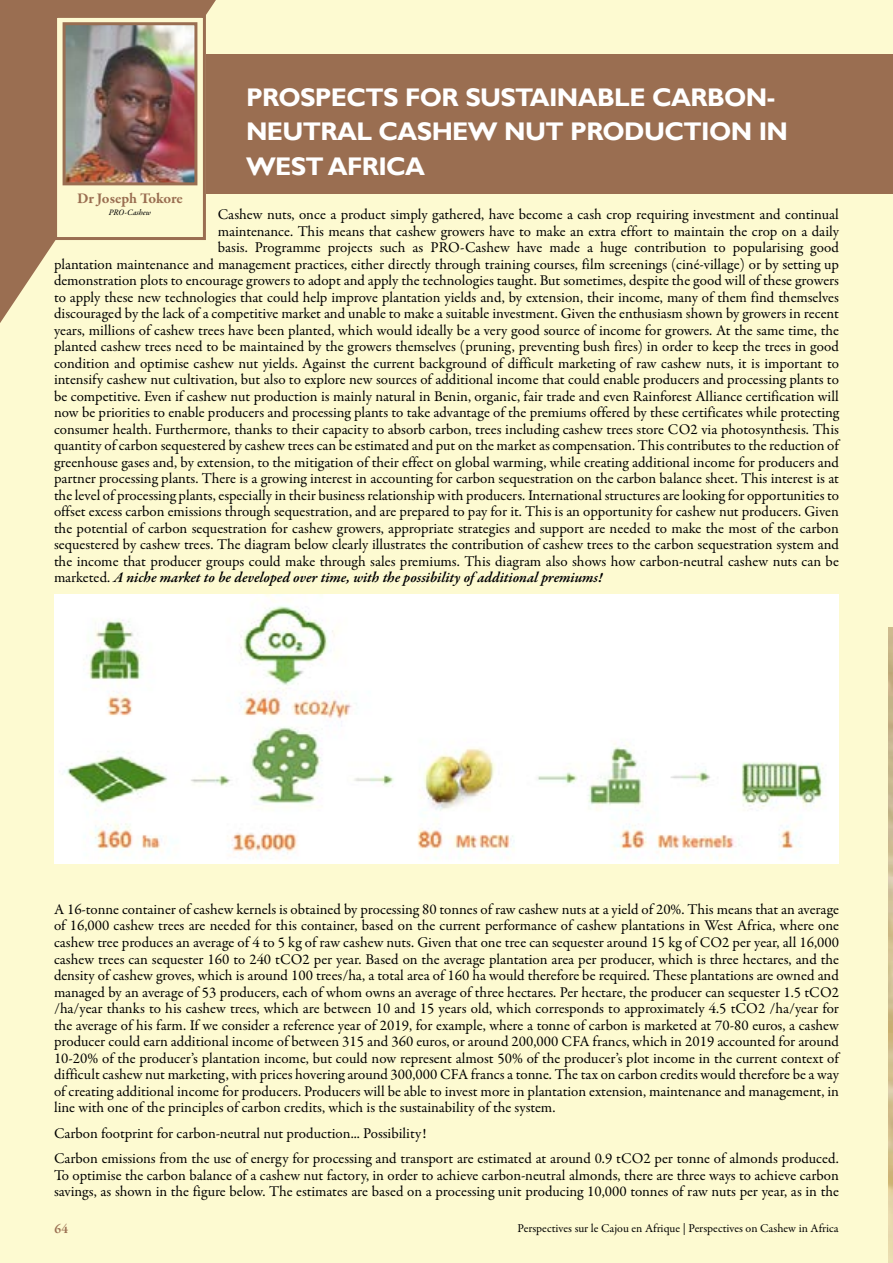
<style>
.page{position:relative;width:893px;height:1263px;background:#fdfad1}
.page>*{position:absolute;margin:0;border:0;box-sizing:border-box;transform-origin:0 0}
.t1{font:700 25.5px/34.5px "Gill Sans";letter-spacing:-.025em;color:#fff}
.t2{font:15px/16.5px "Garamond Premr Pro";letter-spacing:-.005em;color:#000}
.t3{font:italic 600 15px "Garamond Premr Pro";letter-spacing:-.005em;color:#000}
.t4{font:700 15px "Garamond Premr Pro";color:#9a6e51}
.t5{font:600 13.5px "Garamond Premr Pro";color:#9a6e51}
.t6{font:12px "Garamond Premr Pro";color:#000}
.t7{font:8.4px "Garamond Premr Pro Med It";letter-spacing:-.01em;color:#000}
.s1{font-weight:400;font-style:normal}
</style>
<div class="page">
<svg style="left:0;top:0;width:216px;height:323px;fill:#9a6e51"></svg>
<div style="left:54px;top:15px;width:152px;height:225px;background:#fdfad1;border:3px solid #9a6e51"></div>
<img style="left:67px;top:26px;width:126px;height:155px">
<div style="left:63px;top:22px;width:134px;height:163px;border:3px solid #9a6e51"></div>
<div style="left:206px;top:55px;width:687px;height:139px;background:#9a6e51"></div>
<img style="left:54px;top:595px;width:785px;height:268px">
<h1 class="t1" style="left:246px;top:80px;width:544px">PROSPECTS FOR SUSTAINABLE CARBON-<br>NEUTRAL CASHEW NUT PRODUCTION IN<br>WEST AFRICA</h1>
<p class="t4" style="left:77px;top:189px;width:107px">Dr Joseph Tokore</p>
<p class="t7" style="left:109px;top:207px;width:44px">PRO-Cashew</p>
<p class="t2" style="left:218px;top:207px;width:623px">Cashew nuts, once a product simply gathered, have become a cash crop requiring investment and continual</p>
<p class="t2" style="left:218px;top:223px;width:623px">maintenance. This means that cashew growers have to make an extra effort to maintain the crop on a daily</p>
<p class="t2" style="left:218px;top:240px;width:623px">basis. Programme projects such as PRO-Cashew have made a huge contribution to popularising good</p>
<p class="t2" style="left:54px;top:256px;width:786px">plantation maintenance and management practices, either directly through training courses, film screenings (ciné-village) or by setting up</p>
<p class="t2" style="left:54px;top:273px;width:786px">demonstration plots to encourage growers to adopt and apply the technologies taught. But sometimes, despite the good will of these growers</p>
<p class="t2" style="left:54px;top:289px;width:786px">to apply these new technologies that could help improve plantation yields and, by extension, their income, many of them find themselves</p>
<p class="t2" style="left:54px;top:306px;width:786px">discouraged by the lack of a competitive market and unable to make a suitable investment. Given the enthusiasm shown by growers in recent</p>
<p class="t2" style="left:54px;top:322px;width:786px">years, millions of cashew trees have been planted, which would ideally be a very good source of income for growers. At the same time, the</p>
<p class="t2" style="left:54px;top:339px;width:787px">planted cashew trees need to be maintained by the growers themselves (pruning, preventing bush fires) in order to keep the trees in good</p>
<p class="t2" style="left:54px;top:355px;width:786px">condition and optimise cashew nut yields. Against the current background of difficult marketing of raw cashew nuts, it is important to</p>
<p class="t2" style="left:54px;top:372px;width:786px">intensify cashew nut cultivation, but also to explore new sources of additional income that could enable producers and processing plants to</p>
<p class="t2" style="left:54px;top:388px;width:786px">be competitive. Even if cashew nut production is mainly natural in Benin, organic, fair trade and even Rainforest Alliance certification will</p>
<p class="t2" style="left:54px;top:405px;width:786px">now be priorities to enable producers and processing plants to take advantage of the premiums offered by these certificates while protecting</p>
<p class="t2" style="left:54px;top:421px;width:786px">consumer health. Furthermore, thanks to their capacity to absorb carbon, trees including cashew trees store CO2 via photosynthesis. This</p>
<p class="t2" style="left:54px;top:438px;width:786px">quantity of carbon sequestered by cashew trees can be estimated and put on the market as compensation. This contributes to the reduction of</p>
<p class="t2" style="left:54px;top:454px;width:786px">greenhouse gases and, by extension, to the mitigation of their effect on global warming, while creating additional income for producers and</p>
<p class="t2" style="left:54px;top:471px;width:786px">partner processing plants. There is a growing interest in accounting for carbon sequestration on the carbon balance sheet. This interest is at</p>
<p class="t2" style="left:54px;top:487px;width:787px">the level of processing plants, especially in their business relationship with producers. International structures are looking for opportunities to</p>
<p class="t2" style="left:54px;top:504px;width:786px">offset excess carbon emissions through sequestration, and are prepared to pay for it. This is an opportunity for cashew nut producers. Given</p>
<p class="t2" style="left:54px;top:520px;width:786px">the potential of carbon sequestration for cashew growers, appropriate strategies and support are needed to make the most of the carbon</p>
<p class="t2" style="left:54px;top:537px;width:786px">sequestered by cashew trees. The diagram below clearly illustrates the contribution of cashew trees to the carbon sequestration system and</p>
<p class="t2" style="left:54px;top:553px;width:786px">the income that producer groups could make through sales premiums. This diagram also shows how carbon-neutral cashew nuts can be</p>
<p class="t3" style="left:54px;top:568px;width:550px"><span class="s1">marketed.</span> A niche market to be developed over time, with the possibility of additional premiums!</p>
<p class="t2" style="left:54px;top:901px;width:787px;text-align:justify">A 16-tonne container of cashew kernels is obtained by processing 80 tonnes of raw cashew nuts at a yield of 20%. This means that an average of 16,000 cashew trees are needed for this container, based on the current performance of cashew plantations in West Africa, where one cashew tree produces an average of 4 to 5 kg of raw cashew nuts. Given that one tree can sequester around 15 kg of CO2 per year, all 16,000 cashew trees can sequester 160 to 240 tCO2 per year. Based on the average plantation area per producer, which is three hectares, and the density of cashew groves, which is around 100 trees/ha, a total area of 160 ha would therefore be required. These plantations are owned and managed by an average of 53 producers, each of whom owns an average of three hectares. Per hectare, the producer can sequester 1.5 tCO2 /ha/year thanks to his cashew trees, which are between 10 and 15 years old, which corresponds to approximately 4.5 tCO2 /ha/year for the average of his farm. If we consider a reference year of 2019, for example, where a tonne of carbon is marketed at 70-80 euros, a cashew producer could earn additional income of between 315 and 360 euros, or around 200,000 CFA francs, which in 2019 accounted for around 10-20% of the producer’s plantation income, but could now represent almost 50% of the producer’s plot income in the current context of difficult cashew nut marketing, with prices hovering around 300,000 CFA francs a tonne. The tax on carbon credits would therefore be a way of creating additional income for producers. Producers will be able to invest more in plantation extension, maintenance and management, in line with one of the principles of carbon credits, which is the sustainability of the system.</p>
<p class="t2" style="left:54px;top:1120px;width:786px;line-height:25.5px">Carbon footprint for carbon-neutral nut production... Possibility!<br>Carbon emissions from the use of energy for processing and transport are estimated at around 0.9 tCO2 per tonne of almonds produced.</p>
<p class="t2" style="left:54px;top:1167px;width:786px">To optimise the carbon balance of a cashew nut factory, in order to achieve carbon-neutral almonds, there are three ways to achieve carbon savings, as shown in the figure below. The estimates are based on a processing unit producing 10,000 tonnes of raw nuts per year, as in the</p>
<p class="t5" style="left:55px;top:1221px;width:15px">64</p>
<p class="t6" style="left:518px;top:1221px;width:322px">Perspectives sur le Cajou en Afrique | Perspectives on Cashew in Africa</p>
</div>
